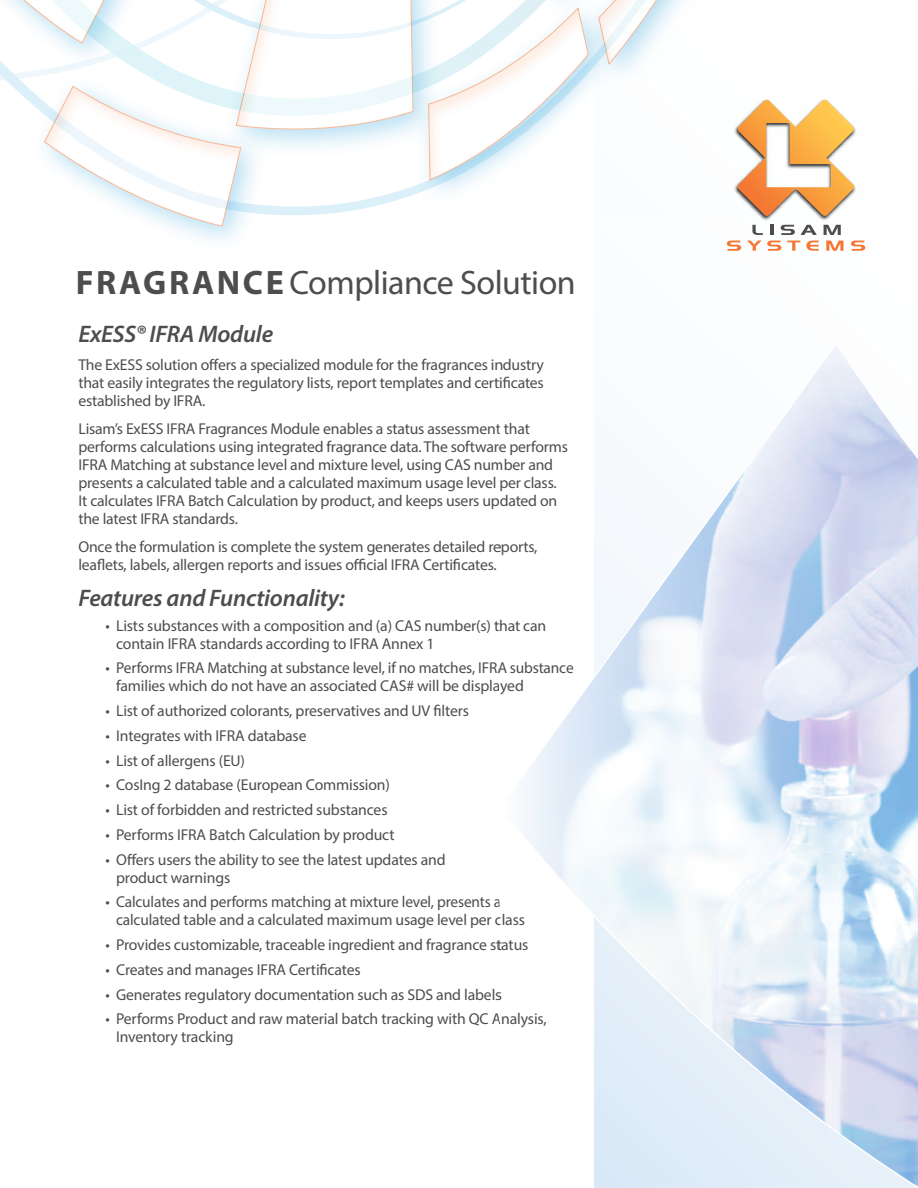
<style>
.page{position:relative;width:918px;height:1188px;background:#fff}
.page>*{position:absolute;margin:0;border:0;box-sizing:border-box;transform-origin:0 0}
.t1{font:34.05px "Myriad Pro";letter-spacing:-.015em;color:#4d4d4f}
.t2{font:italic 600 24px "Myriad Pro";letter-spacing:-.01em;color:#4d4d4f}
.t3{font:15.75px/18px "Myriad Pro";letter-spacing:-.01em;color:#4d4d4f}
.s1{font-weight:700}
</style>
<div class="page">
<div style="left:0;top:0;width:751px;height:228px;background:#f47734;opacity:.25"></div>
<img style="left:733px;top:97px;width:123px;height:125px">
<svg style="left:737px;top:100px;width:117px;height:116px"></svg>
<svg style="left:727px;top:241px;width:14px;height:10px"></svg>
<svg style="left:747px;top:241px;width:34px;height:10px"></svg>
<svg style="left:787px;top:241px;width:13px;height:10px"></svg>
<svg style="left:806px;top:241px;width:13px;height:10px"></svg>
<svg style="left:826px;top:241px;width:17px;height:10px"></svg>
<svg style="left:851px;top:241px;width:14px;height:10px"></svg>
<svg style="left:752px;top:225px;width:11px;height:10px"></svg>
<svg style="left:770px;top:225px;width:3px;height:10px"></svg>
<svg style="left:781px;top:225px;width:14px;height:10px"></svg>
<svg style="left:801px;top:225px;width:16px;height:10px"></svg>
<svg style="left:824px;top:225px;width:17px;height:10px"></svg>
<svg style="left:524px;top:346px;width:394px;height:842px"></svg>
<h1 class="t1" style="left:76px;top:262px;width:502px"><span class="s1">FRAGRANCE</span> Compliance Solution</h1>
<h2 class="t2" style="left:78px;top:319px;width:196px">ExESS® IFRA Module</h2>
<p class="t3" style="left:78px;top:355px;width:467px;text-align:justify">The ExESS solution offers a specialized module for the fragrances industry that easily integrates the regulatory lists, report templates and certificates established by IFRA.</p>
<p class="t3" style="left:78px;top:419px;width:491px">Lisam’s ExESS IFRA Fragrances Module enables a status assessment that performs calculations using integrated fragrance data. The software performs IFRA Matching at substance level and mixture level, using CAS number and presents a calculated table and a calculated maximum usage level per class.<br>It calculates IFRA Batch Calculation by product, and keeps users updated on the latest IFRA standards.</p>
<p class="t3" style="left:78px;top:537px;width:461px">Once the formulation is complete the system generates detailed reports, leaflets, labels, allergen reports and issues official IFRA Certificates.</p>
<h2 class="t2" style="left:78px;top:583px;width:268px">Features and Functionality:</h2>
<p class="t3" style="left:116px;top:616px;width:432px;text-indent:-11px">• Lists substances with a composition and (a) CAS number(s) that can contain IFRA standards according to IFRA Annex 1</p>
<p class="t3" style="left:116px;top:659px;width:459px;text-indent:-11px">• Performs IFRA Matching at substance level, if no matches, IFRA substance families which do not have an associated CAS# will be displayed</p>
<p class="t3" style="left:105px;top:702px;width:365px">• List of authorized colorants, preservatives and UV filters</p>
<p class="t3" style="left:105px;top:726px;width:203px">• Integrates with IFRA database</p>
<p class="t3" style="left:105px;top:751px;width:141px">• List of allergens (EU)</p>
<p class="t3" style="left:105px;top:776px;width:286px">• CosIng 2 database (European Commission)</p>
<p class="t3" style="left:105px;top:801px;width:284px">• List of forbidden and restricted substances</p>
<p class="t3" style="left:105px;top:825px;width:291px">• Performs IFRA Batch Calculation by product</p>
<p class="t3" style="left:116px;top:850px;width:331px;text-indent:-11px">• Offers users the ability to see the latest updates and product warnings</p>
<p class="t3" style="left:116px;top:893px;width:410px;text-indent:-11px">• Calculates and performs matching at mixture level, presents a calculated table and a calculated maximum usage level per class</p>
<p class="t3" style="left:105px;top:936px;width:425px">• Provides customizable, traceable ingredient and fragrance status</p>
<p class="t3" style="left:105px;top:960px;width:257px">• Creates and manages IFRA Certificates</p>
<p class="t3" style="left:105px;top:985px;width:398px">• Generates regulatory documentation such as SDS and labels</p>
<p class="t3" style="left:116px;top:1010px;width:432px;text-indent:-11px">• Performs Product and raw material batch tracking with QC Analysis,<br>Inventory tracking</p>
</div>
